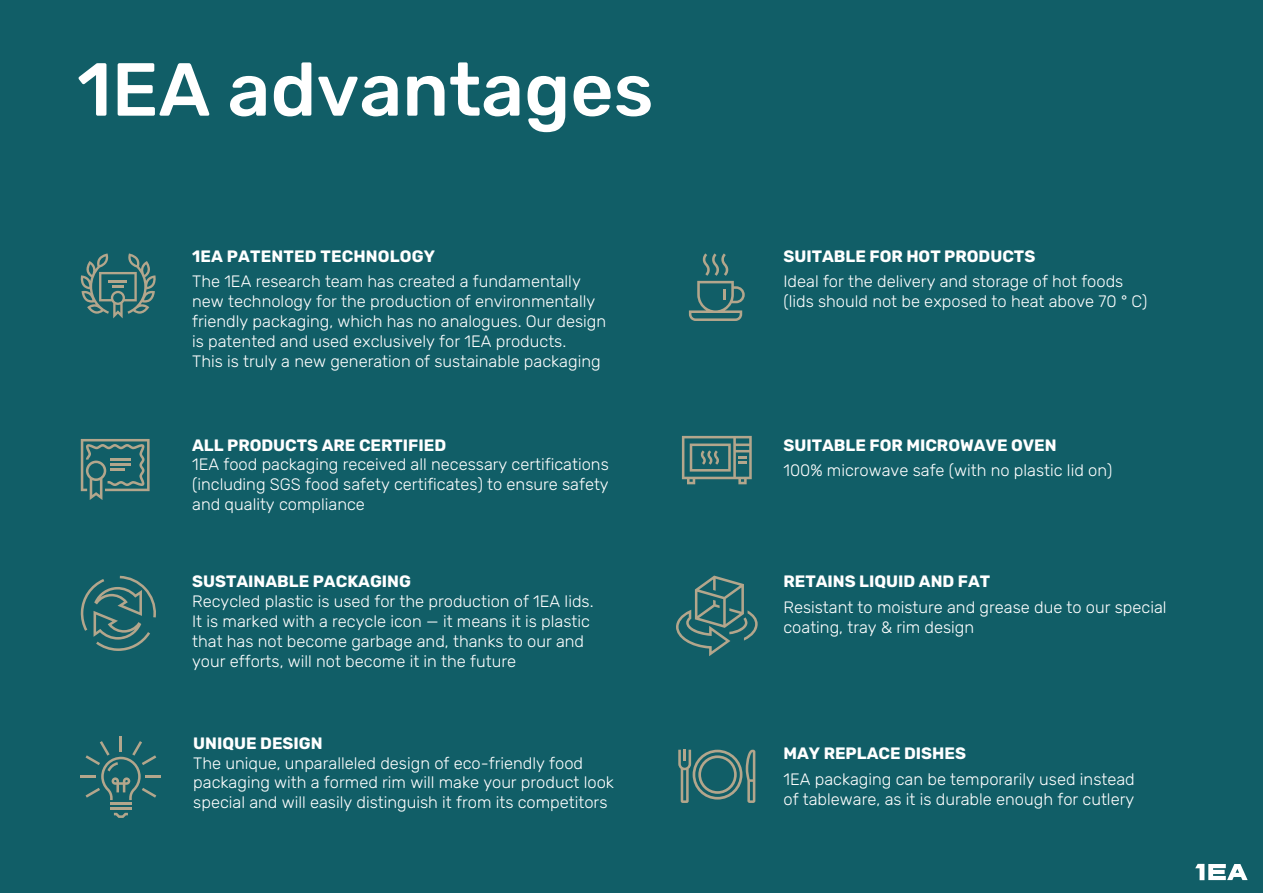
<style>
.page{position:relative;width:1263px;height:893px;background:#115e67}
.page>*{position:absolute;margin:0;border:0;box-sizing:border-box;transform-origin:0 0}
.t1{font:500 75px "Rubik";color:#fff}
.t2{font:300 16.5px/19.8px "Rubik";color:#fff}
.t3{font:700 16.5px "Rubik";color:#fff}
</style>
<div class="page">
<svg style="left:114px;top:813px;width:14px;height:5px"></svg>
<hr style="left:110px;top:803px;width:22px;height:2px;background:#b3a68c">
<hr style="left:110px;top:808px;width:22px;height:2px;background:#b3a68c">
<hr style="left:81px;top:775px;width:15px;height:3px;background:#b3a68c">
<hr style="left:146px;top:775px;width:15px;height:3px;background:#b3a68c">
<svg style="left:86px;top:736px;width:70px;height:64px"></svg>
<svg style="left:689px;top:253px;width:56px;height:68px"></svg>
<svg style="left:682px;top:436px;width:70px;height:48px"></svg>
<svg style="left:676px;top:576px;width:82px;height:80px"></svg>
<svg style="left:678px;top:750px;width:77px;height:53px"></svg>
<svg style="left:80px;top:253px;width:76px;height:65px"></svg>
<svg style="left:81px;top:439px;width:69px;height:61px"></svg>
<hr style="left:110px;top:458px;width:20px;height:3px;background:#b3a68c">
<hr style="left:110px;top:463px;width:20px;height:3px;background:#b3a68c">
<hr style="left:110px;top:468px;width:14px;height:3px;background:#b3a68c">
<svg style="left:81px;top:576px;width:75px;height:75px"></svg>
<svg style="left:1195px;top:864px;width:52px;height:16px"></svg>
<h1 class="t1" style="left:77px;top:48px;width:578px">1EA advantages</h1>
<p class="t3" style="left:192px;top:247px;width:244px">1EA PATENTED TECHNOLOGY</p>
<p class="t2" style="left:192px;top:272px;width:415px">The 1EA research team has created a fundamentally new technology for the production of environmentally friendly packaging, which has no analogues. Our design is patented and used exclusively for 1EA products.<br>This is truly a new generation of sustainable packaging</p>
<p class="t3" style="left:192px;top:436px;width:255px">ALL PRODUCTS ARE CERTIFIED</p>
<p class="t2" style="left:192px;top:455px;width:418px;text-align:justify">1EA food packaging received all necessary certifications (including SGS food safety certificates) to ensure safety and quality compliance</p>
<p class="t3" style="left:192px;top:573px;width:220px">SUSTAINABLE PACKAGING</p>
<p class="t2" style="left:192px;top:592px;width:403px">Recycled plastic is used for the production of 1EA lids.<br>It is marked with a recycle icon — it means it is plastic that has not become garbage and, thanks to our and your efforts, will not become it in the future</p>
<p class="t3" style="left:193px;top:734px;width:131px">UNIQUE DESIGN</p>
<p class="t2" style="left:193px;top:753px;width:422px">The unique, unparalleled design of eco-friendly food packaging with a formed rim will make your product look special and will easily distinguish it from its competitors</p>
<p class="t3" style="left:783px;top:247px;width:253px">SUITABLE FOR HOT PRODUCTS</p>
<p class="t2" style="left:783px;top:272px;width:365px">Ideal for the delivery and storage of hot foods (lids should not be exposed to heat above 70 ° С)</p>
<p class="t3" style="left:783px;top:436px;width:275px">SUITABLE FOR MICROWAVE OVEN</p>
<p class="t2" style="left:783px;top:461px;width:330px">100% microwave safe (with no plastic lid on)</p>
<p class="t3" style="left:783px;top:572px;width:208px">RETAINS LIQUID AND FAT</p>
<p class="t2" style="left:783px;top:598px;width:385px">Resistant to moisture and grease due to our special coating, tray &amp; rim design</p>
<p class="t3" style="left:783px;top:744px;width:184px">MAY REPLACE DISHES</p>
<p class="t2" style="left:783px;top:770px;width:353px">1EA packaging can be temporarily used instead of tableware, as it is durable enough for cutlery</p>
</div>
